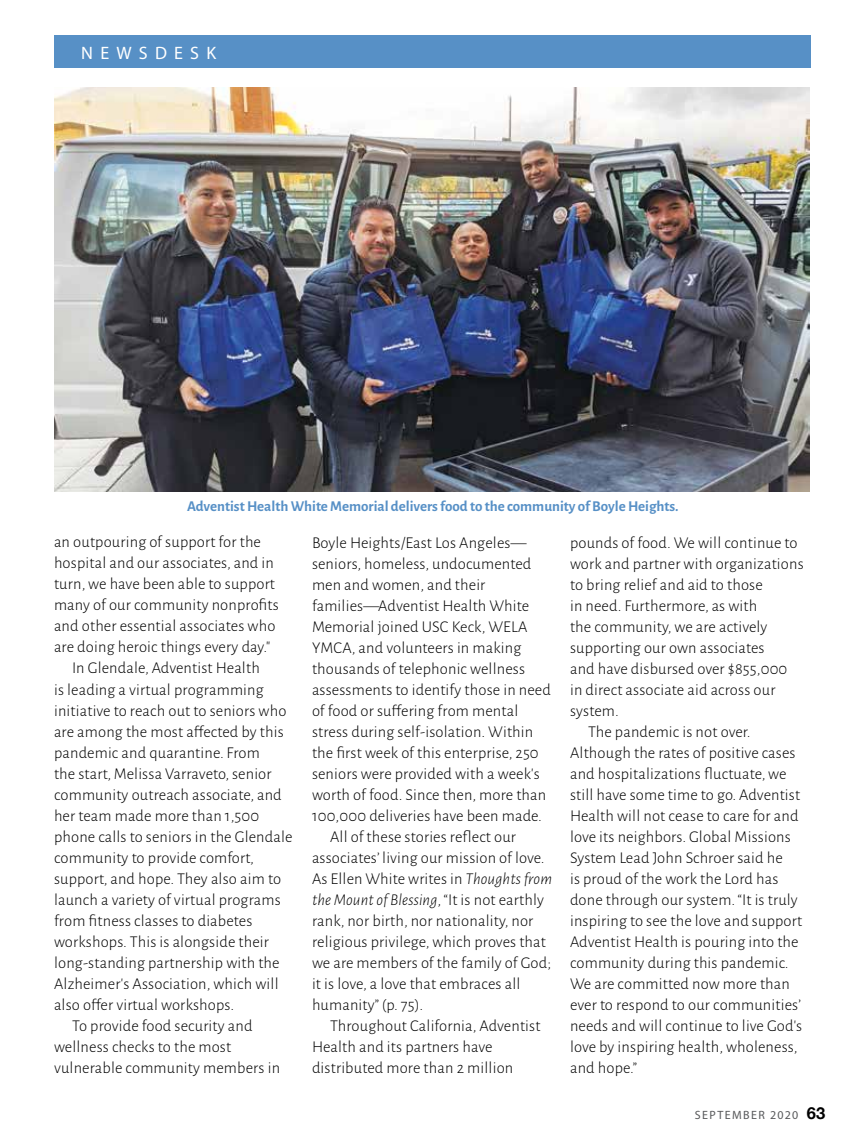
<style>
.page{position:relative;width:864px;height:1148px;background:#fff}
.page>*{position:absolute;margin:0;border:0;box-sizing:border-box;transform-origin:0 0}
.t1{font:18px "Myriad Pro";letter-spacing:.4em;color:#fff}
.t2{font:300 16.5px "Alegreya Sans";letter-spacing:.01em;color:#000}
.t3{font:italic 300 16.5px "Alegreya Sans";letter-spacing:.01em;color:#000}
.t4{font:700 15px "Alegreya Sans";color:#5790c6}
.t5{font:12px "Myriad Pro";letter-spacing:.12em;color:#58595b}
.s1{font-style:italic}
.s2{font-style:normal}
.s3{font-family:"Helvetica Neue";font-weight:700;font-size:16.5px;color:#000}
</style>
<div class="page">
<div style="left:54px;top:36px;width:756px;height:32px;background:#5790c6"></div>
<img style="left:54px;top:88px;width:756px;height:403px">
<p class="t1" style="left:81px;top:42px;width:136px">NEWSDESK</p>
<p class="t4" style="left:187px;top:495px;width:493px">Adventist Health White Memorial delivers food to the community of Boyle Heights.</p>
<p class="t2" style="left:54px;top:531px;width:208px">an outpouring of support for the</p>
<p class="t2" style="left:54px;top:552px;width:221px">hospital and our associates, and in</p>
<p class="t2" style="left:54px;top:573px;width:223px">turn, we have been able to support</p>
<p class="t2" style="left:54px;top:594px;width:226px">many of our community nonprofits</p>
<p class="t2" style="left:54px;top:615px;width:223px">and other essential associates who</p>
<p class="t2" style="left:54px;top:636px;width:218px">are doing heroic things every day."</p>
<p class="t2" style="left:72px;top:657px;width:189px">In Glendale, Adventist Health</p>
<p class="t2" style="left:54px;top:678px;width:211px">is leading a virtual programming</p>
<p class="t2" style="left:54px;top:699px;width:234px">initiative to reach out to seniors who</p>
<p class="t2" style="left:54px;top:720px;width:231px">are among the most affected by this</p>
<p class="t2" style="left:54px;top:741px;width:207px">pandemic and quarantine. From</p>
<p class="t2" style="left:54px;top:762px;width:219px">the start, Melissa Varraveto, senior</p>
<p class="t2" style="left:54px;top:783px;width:229px">community outreach associate, and</p>
<p class="t2" style="left:54px;top:804px;width:207px">her team made more than 1,500</p>
<p class="t2" style="left:54px;top:825px;width:240px">phone calls to seniors in the Glendale</p>
<p class="t2" style="left:54px;top:846px;width:201px">community to provide comfort,</p>
<p class="t2" style="left:54px;top:867px;width:229px">support, and hope. They also aim to</p>
<p class="t2" style="left:54px;top:888px;width:228px">launch a variety of virtual programs</p>
<p class="t2" style="left:54px;top:909px;width:200px">from fitness classes to diabetes</p>
<p class="t2" style="left:54px;top:930px;width:216px">workshops. This is alongside their</p>
<p class="t2" style="left:54px;top:951px;width:227px">long-standing partnership with the</p>
<p class="t2" style="left:54px;top:972px;width:226px">Alzheimer’s Association, which will</p>
<p class="t2" style="left:54px;top:993px;width:182px">also offer virtual workshops.</p>
<p class="t2" style="left:72px;top:1014px;width:182px">To provide food security and</p>
<p class="t2" style="left:54px;top:1035px;width:179px">wellness checks to the most</p>
<p class="t2" style="left:54px;top:1056px;width:228px">vulnerable community members in</p>
<p class="t2" style="left:312px;top:531px;width:216px">Boyle Heights/East Los Angeles—</p>
<p class="t2" style="left:312px;top:552px;width:221px">seniors, homeless, undocumented</p>
<p class="t2" style="left:312px;top:573px;width:175px">men and women, and their</p>
<p class="t2" style="left:312px;top:594px;width:219px">families—Adventist Health White</p>
<p class="t2" style="left:312px;top:615px;width:217px">Memorial joined USC Keck, WELA</p>
<p class="t2" style="left:312px;top:636px;width:211px">YMCA, and volunteers in making</p>
<p class="t2" style="left:312px;top:657px;width:214px">thousands of telephonic wellness</p>
<p class="t2" style="left:312px;top:678px;width:240px">assessments to identify those in need</p>
<p class="t2" style="left:312px;top:699px;width:208px">of food or suffering from mental</p>
<p class="t2" style="left:312px;top:720px;width:223px">stress during self-isolation. Within</p>
<p class="t2" style="left:312px;top:741px;width:228px">the first week of this enterprise, 250</p>
<p class="t2" style="left:312px;top:762px;width:229px">seniors were provided with a week’s</p>
<p class="t2" style="left:312px;top:783px;width:236px">worth of food. Since then, more than</p>
<p class="t2" style="left:312px;top:804px;width:231px">100,000 deliveries have been made.</p>
<p class="t2" style="left:330px;top:825px;width:188px">All of these stories reflect our</p>
<p class="t2" style="left:312px;top:846px;width:234px">associates’ living our mission of love.</p>
<p class="t2" style="left:312px;top:867px;width:241px">As Ellen White writes in <span class="s1">Thoughts from</span></p>
<p class="t3" style="left:312px;top:888px;width:233px">the Mount of Blessing<span class="s2">, “It is not earthly</span></p>
<p class="t2" style="left:312px;top:909px;width:223px">rank, nor birth, nor nationality, nor</p>
<p class="t2" style="left:312px;top:930px;width:235px">religious privilege, which proves that</p>
<p class="t2" style="left:312px;top:951px;width:241px">we are members of the family of God;</p>
<p class="t2" style="left:312px;top:972px;width:210px">it is love, a love that embraces all</p>
<p class="t2" style="left:312px;top:993px;width:113px">humanity” (p. 75).</p>
<p class="t2" style="left:330px;top:1014px;width:212px">Throughout California, Adventist</p>
<p class="t2" style="left:312px;top:1035px;width:182px">Health and its partners have</p>
<p class="t2" style="left:312px;top:1056px;width:203px">distributed more than 2 million</p>
<p class="t2" style="left:570px;top:531px;width:229px">pounds of food. We will continue to</p>
<p class="t2" style="left:570px;top:552px;width:235px">work and partner with organizations</p>
<p class="t2" style="left:570px;top:573px;width:194px">to bring relief and aid to those</p>
<p class="t2" style="left:570px;top:594px;width:189px">in need. Furthermore, as with</p>
<p class="t2" style="left:570px;top:615px;width:199px">the community, we are actively</p>
<p class="t2" style="left:570px;top:636px;width:196px">supporting our own associates</p>
<p class="t2" style="left:570px;top:657px;width:219px">and have disbursed over $855,000</p>
<p class="t2" style="left:570px;top:678px;width:207px">in direct associate aid across our</p>
<p class="t2" style="left:570px;top:699px;width:50px">system.</p>
<p class="t2" style="left:588px;top:720px;width:164px">The pandemic is not over.</p>
<p class="t2" style="left:570px;top:741px;width:227px">Although the rates of positive cases</p>
<p class="t2" style="left:570px;top:762px;width:218px">and hospitalizations fluctuate, we</p>
<p class="t2" style="left:570px;top:783px;width:232px">still have some time to go. Adventist</p>
<p class="t2" style="left:570px;top:805px;width:230px">Health will not cease to care for and</p>
<p class="t2" style="left:570px;top:826px;width:222px">love its neighbors. Global Missions</p>
<p class="t2" style="left:570px;top:847px;width:214px">System Lead John Schroer said he</p>
<p class="t2" style="left:570px;top:868px;width:210px">is proud of the work the Lord has</p>
<p class="t2" style="left:570px;top:889px;width:229px">done through our system. “It is truly</p>
<p class="t2" style="left:570px;top:910px;width:234px">inspiring to see the love and support</p>
<p class="t2" style="left:570px;top:931px;width:230px">Adventist Health is pouring into the</p>
<p class="t2" style="left:570px;top:952px;width:220px">community during this pandemic.</p>
<p class="t2" style="left:570px;top:973px;width:221px">We are committed now more than</p>
<p class="t2" style="left:570px;top:994px;width:232px">ever to respond to our communities’</p>
<p class="t2" style="left:570px;top:1015px;width:234px">needs and will continue to live God’s</p>
<p class="t2" style="left:570px;top:1036px;width:229px">love by inspiring health, wholeness,</p>
<p class="t2" style="left:570px;top:1057px;width:68px">and hope.”</p>
<p class="t5" style="left:695px;top:1107px;width:132px">SEPTEMBER 2020 <span class="s3">63</span></p>
</div>
